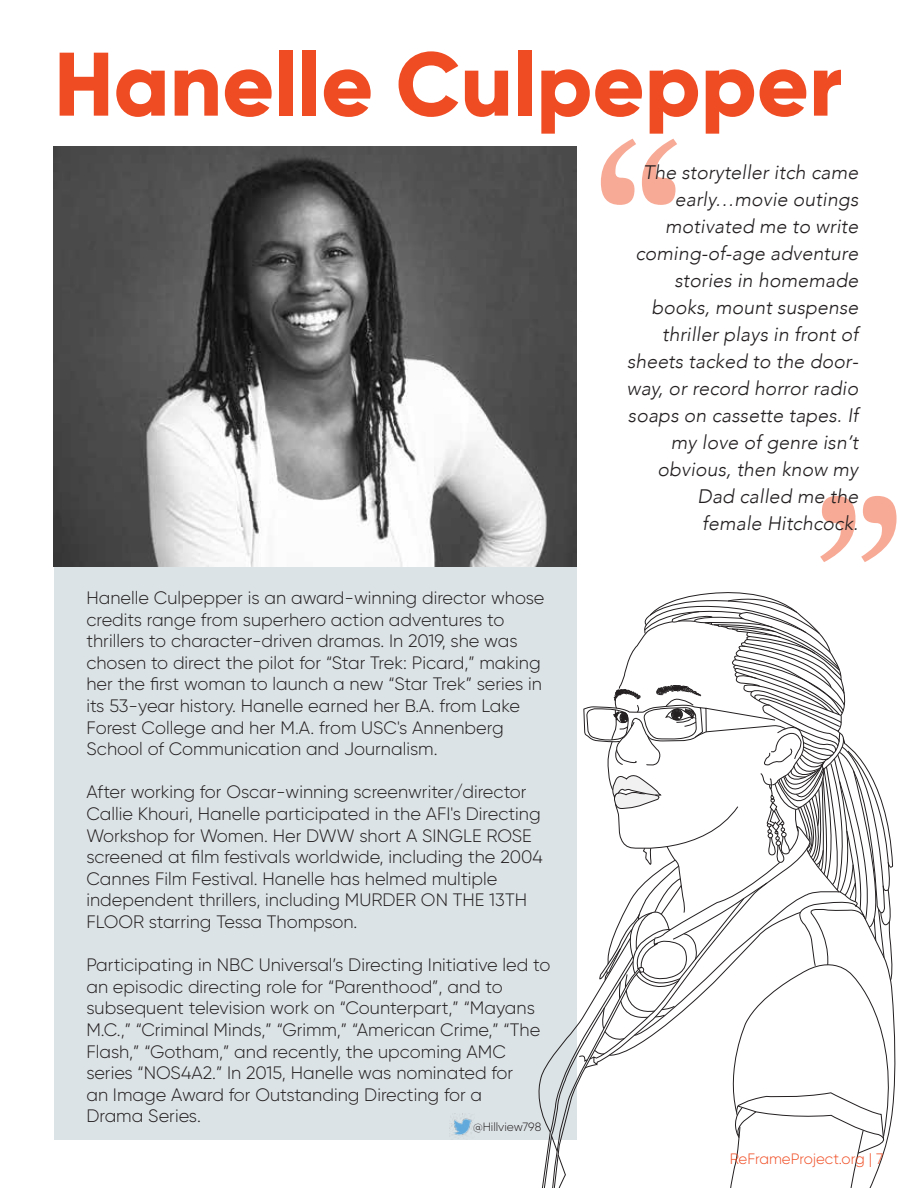
<style>
.page{position:relative;width:918px;height:1188px;background:#fff}
.page>*{position:absolute;margin:0;border:0;box-sizing:border-box;transform-origin:0 0}
.t1{font:238.5px "Marion";color:rgb(240 78 37/.8)}
.t2{font:800 90px "Gilroy";color:#f04c23}
.t3{font:italic 300 19.5px/27px "Avenir";letter-spacing:.005em;color:#231f20;text-align:right}
.t4{font:300 18px/21.6px "Gilroy";color:#231f20}
.t5{font:300 15px "Gilroy";color:#f04d24}
.t6{font:300 12px "Gilroy";color:#231f20}
</style>
<div class="page">
<div style="left:54px;top:534px;width:522px;height:606px;background:#dce3e6"></div>
<svg style="left:533px;top:270px;width:363px;height:918px"></svg>
<img style="left:54px;top:146px;width:522px;height:420px">
<img style="left:449px;top:1114px;width:25px;height:22px">
<h2 class="t2" style="left:54px;top:27px;width:790px">Hanelle Culpepper</h2>
<p class="t4" style="left:86px;top:587px;width:460px">Hanelle Culpepper is an award-winning director whose credits range from superhero action adventures to thrillers to character-driven dramas. In 2019, she was chosen to direct the pilot for “Star Trek: Picard,” making her the first woman to launch a new “Star Trek” series in its 53-year history. Hanelle earned her B.A. from Lake Forest College and her M.A. from USC's Annenberg School of Communication and Journalism.</p>
<p class="t4" style="left:86px;top:781px;width:458px">After working for Oscar-winning screenwriter/director Callie Khouri, Hanelle participated in the AFI's Directing Workshop for Women. Her DWW short A SINGLE ROSE screened at film festivals worldwide, including the 2004<br>Cannes Film Festival. Hanelle has helmed multiple independent thrillers, including MURDER ON THE 13TH FLOOR starring Tessa Thompson.</p>
<p class="t4" style="left:86px;top:954px;width:466px">Participating in NBC Universal’s Directing Initiative led to an episodic directing role for “Parenthood”, and to subsequent television work on “Counterpart,” “Mayans M.C.,” “Criminal Minds,” “Grimm,” “American Crime,” “The Flash,” “Gotham,” and recently, the upcoming AMC series “NOS4A2.” In 2015, Hanelle was nominated for<br>an Image Award for Outstanding Directing for a<br>Drama Series.</p>
<p class="t6" style="left:473px;top:1120px;width:70px">@Hillview798</p>
<h1 class="t1" style="left:593px;top:84px;width:94px">“</h1>
<p class="t3" style="left:627px;top:159px;width:233px">The storyteller itch came early…movie outings motivated me to write coming-of-age adventure stories in homemade books, mount suspense thriller plays in front of sheets tacked to the door&shy;way, or record horror radio soaps on cassette tapes. If my love of genre isn’t obvious, then know my<br>Dad called me the<br>female Hitchcock.</p>
<h1 class="t1" style="left:904px;top:617px;width:94px;rotate:-180deg">“</h1>
<p class="t5" style="left:730px;top:1149px;width:155px">ReFrameProject.org | 7</p>
</div>
